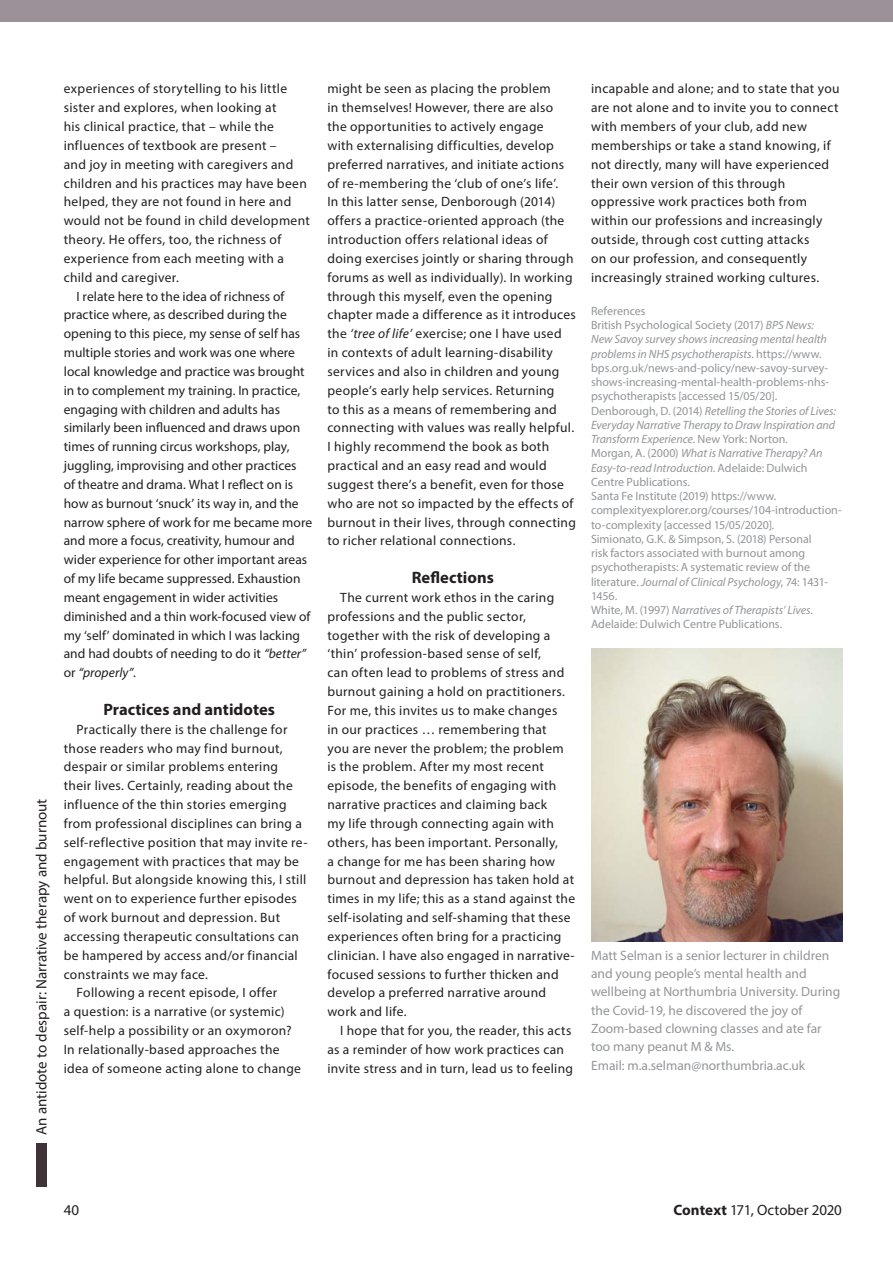
<style>
.page{position:relative;width:893px;height:1263px;background:#fff}
.page>*{position:absolute;margin:0;border:0;box-sizing:border-box;transform-origin:0 0}
.t1{font:700 16.5px "Myriad Pro";color:#231f20}
.t2{font:15px "Myriad Pro";color:#231f20}
.t3{font:13.5px/18.9px "Myriad Pro";letter-spacing:.02em;color:#231f20}
.t4{font:13.5px "Myriad Pro";color:#231f20}
.t5{font:13.5px/18.3px "Myriad Pro";color:#939598}
.t6{font:italic 13.5px "Myriad Pro";letter-spacing:.005em;color:#231f20}
.t7{font:12px/14.2px "Myriad Pro";letter-spacing:-.005em;color:#939598}
.s1{font-style:italic}
.s2{font-style:normal}
.s3{font-weight:700}
</style>
<div class="page">
<div style="left:36px;top:1143px;width:11px;height:43px;background:#403239"></div>
<div style="left:0;top:0;width:893px;height:21px;background:#9c9199"></div>
<img style="left:592px;top:648px;width:251px;height:293px">
<p class="t2" style="left:36px;top:1135px;width:338px;rotate:-90deg">An antidote to despair: Narrative therapy and burnout</p>
<p class="t3" style="left:64px;top:81px;width:225px">experiences of storytelling to his little</p>
<p class="t3" style="left:64px;top:100px;width:214px">sister and explores, when looking at</p>
<p class="t3" style="left:64px;top:118px;width:212px">his clinical practice, that – while the</p>
<p class="t3" style="left:64px;top:137px;width:214px">influences of textbook are present –</p>
<p class="t3" style="left:64px;top:156px;width:231px">and joy in meeting with caregivers and</p>
<p class="t3" style="left:64px;top:175px;width:245px">children and his practices may have been</p>
<p class="t3" style="left:64px;top:194px;width:229px">helped, they are not found in here and</p>
<p class="t3" style="left:64px;top:213px;width:248px">would not be found in child development</p>
<p class="t3" style="left:64px;top:231px;width:219px">theory. He offers, too, the richness of</p>
<p class="t3" style="left:64px;top:250px;width:222px">experience from each meeting with a</p>
<p class="t3" style="left:64px;top:269px;width:117px">child and caregiver.</p>
<p class="t4" style="left:76px;top:291px;width:210px">I relate here to the idea of richness of</p>
<p class="t3" style="left:64px;top:307px;width:225px">practice where, as described during the</p>
<p class="t3" style="left:64px;top:326px;width:238px">opening to this piece, my sense of self has</p>
<p class="t3" style="left:64px;top:344px;width:233px">multiple stories and work was one where</p>
<p class="t3" style="left:64px;top:363px;width:242px">local knowledge and practice was brought</p>
<p class="t4" style="left:64px;top:385px;width:238px">in to complement my training. In practice,</p>
<p class="t4" style="left:64px;top:404px;width:218px">engaging with children and adults has</p>
<p class="t4" style="left:64px;top:423px;width:238px">similarly been influenced and draws upon</p>
<p class="t4" style="left:64px;top:442px;width:227px">times of running circus workshops, play,</p>
<p class="t4" style="left:64px;top:460px;width:234px">juggling, improvising and other practices</p>
<p class="t4" style="left:64px;top:479px;width:231px">of theatre and drama. What I reflect on is</p>
<p class="t3" style="left:64px;top:495px;width:236px">how as burnout ‘snuck’ its way in, and the</p>
<p class="t3" style="left:64px;top:514px;width:250px">narrow sphere of work for me became more</p>
<p class="t4" style="left:64px;top:536px;width:233px">and more a focus, creativity, humour and</p>
<p class="t3" style="left:64px;top:552px;width:245px">wider experience for other important areas</p>
<p class="t3" style="left:64px;top:570px;width:238px">of my life became suppressed. Exhaustion</p>
<p class="t3" style="left:64px;top:589px;width:216px">meant engagement in wider activities</p>
<p class="t4" style="left:64px;top:611px;width:248px">diminished and a thin work-focused view of</p>
<p class="t4" style="left:64px;top:630px;width:238px">my ‘self’ dominated in which I was lacking</p>
<p class="t3" style="left:64px;top:646px;width:244px">and had doubts of needing to do it <span class="s1">“better”</span></p>
<p class="t6" style="left:64px;top:668px;width:74px"><span class="s2">or</span> “properly”<span class="s2">.</span></p>
<p class="t1" style="left:103px;top:703px;width:173px">Practices and antidotes</p>
<p class="t3" style="left:76px;top:721px;width:212px">Practically there is the challenge for</p>
<p class="t3" style="left:64px;top:740px;width:220px">those readers who may find burnout,</p>
<p class="t3" style="left:64px;top:759px;width:216px">despair or similar problems entering</p>
<p class="t3" style="left:64px;top:778px;width:231px">their lives. Certainly, reading about the</p>
<p class="t3" style="left:64px;top:797px;width:224px">influence of the thin stories emerging</p>
<p class="t3" style="left:64px;top:815px;width:240px">from professional disciplines can bring a</p>
<p class="t3" style="left:64px;top:834px;width:245px">self-reflective position that may invite re-</p>
<p class="t3" style="left:64px;top:853px;width:237px">engagement with practices that may be</p>
<p class="t3" style="left:64px;top:872px;width:244px">helpful. But alongside knowing this, I still</p>
<p class="t3" style="left:64px;top:891px;width:235px">went on to experience further episodes</p>
<p class="t3" style="left:64px;top:910px;width:218px">of work burnout and depression. But</p>
<p class="t3" style="left:64px;top:928px;width:237px">accessing therapeutic consultations can</p>
<p class="t3" style="left:64px;top:947px;width:235px">be hampered by access and/or financial</p>
<p class="t3" style="left:64px;top:966px;width:146px">constraints we may face.</p>
<p class="t3" style="left:76px;top:985px;width:202px">Following a recent episode, I offer</p>
<p class="t3" style="left:64px;top:1004px;width:222px">a question: is a narrative (or systemic)</p>
<p class="t3" style="left:64px;top:1023px;width:229px">self-help a possibility or an oxymoron?</p>
<p class="t3" style="left:64px;top:1041px;width:217px">In relationally-based approaches the</p>
<p class="t3" style="left:64px;top:1060px;width:239px">idea of someone acting alone to change</p>
<p class="t3" style="left:327px;top:81px;width:250px">might be seen as placing the problem<br>in themselves! However, there are also<br>the opportunities to actively engage<br>with externalising difficulties, develop preferred narratives, and initiate actions of re-membering the ‘club of one’s life’.<br>In this latter sense, Denborough (2014) offers a practice-oriented approach (the introduction offers relational ideas of doing exercises jointly or sharing through forums as well as individually). In working through this myself, even the opening chapter made a difference as it introduces the <span class="s1">‘tree of life’</span> exercise; one I have used<br>in contexts of adult learning-disability services and also in children and young people’s early help services. Returning<br>to this as a means of remembering and connecting with values was really helpful.<br>I highly recommend the book as both practical and an easy read and would suggest there’s a benefit, even for those who are not so impacted by the effects of burnout in their lives, through connecting to richer relational connections.</p>
<p class="t1" style="left:412px;top:571px;width:84px">Reflections</p>
<p class="t3" style="left:327px;top:589px;width:249px;text-indent:13px">The current work ethos in the caring professions and the public sector, together with the risk of developing a ‘thin’ profession-based sense of self,<br>can often lead to problems of stress and burnout gaining a hold on practitioners.<br>For me, this invites us to make changes<br>in our practices … remembering that<br>you are never the problem; the problem is the problem. After my most recent episode, the benefits of engaging with narrative practices and claiming back<br>my life through connecting again with others, has been important. Personally,<br>a change for me has been sharing how burnout and depression has taken hold at times in my life; this as a stand against the self-isolating and self-shaming that these experiences often bring for a practicing clinician. I have also engaged in narrative&shy;focused sessions to further thicken and develop a preferred narrative around work and life.</p>
<p class="t3" style="left:327px;top:1023px;width:247px;text-indent:13px">I hope that for you, the reader, this acts as a reminder of how work practices can invite stress and in turn, lead us to feeling</p>
<p class="t3" style="left:591px;top:81px;width:250px">incapable and alone; and to state that you are not alone and to invite you to connect with members of your club, add new memberships or take a stand knowing, if not directly, many will have experienced their own version of this through oppressive work practices both from within our professions and increasingly outside, through cost cutting attacks<br>on our profession, and consequently increasingly strained working cultures.</p>
<p class="t7" style="left:591px;top:305px;width:252px">References<br>British Psychological Society (2017) <span class="s1">BPS News:<br>New Savoy survey shows increasing mental health problems in NHS psychotherapists.</span> https://www. bps.org.uk/news-and-policy/new-savoy-survey&shy;shows-increasing-mental-health-problems-nhs&shy;psychotherapists [accessed 15/05/20].<br>Denborough, D. (2014) <span class="s1">Retelling the Stories of Lives:<br>Everyday Narrative Therapy to Draw Inspiration and Transform Experience.</span> New York: Norton.<br>Morgan, A. (2000) <span class="s1">What is Narrative Therapy? An Easy-to-read Introduction.</span> Adelaide: Dulwich Centre Publications.<br>Santa Fe Institute (2019) https://www. complexityexplorer.org/courses/104-introduction&shy;to-complexity [accessed 15/05/2020].<br>Simionato, G.K. &amp; Simpson, S. (2018) Personal<br>risk factors associated with burnout among psychotherapists: A systematic review of the literature. <span class="s1">Journal of Clinical Psychology</span>, 74: 1431- 1456.<br>White, M. (1997) <span class="s1">Narratives of Therapists’ Lives.<br></span>Adelaide: Dulwich Centre Publications.</p>
<p class="t5" style="left:591px;top:948px;width:251px">Matt Selman is a senior lecturer in children and young people’s mental health and wellbeing at Northumbria University. During the Covid-19, he discovered the joy of Zoom-based clowning classes and ate far too many peanut M &amp; Ms.<br>Email: m.a.selman@northumbria.ac.uk</p>
<p class="t2" style="left:64px;top:1204px;width:17px">40</p>
<p class="t2" style="left:673px;top:1204px;width:170px"><span class="s3">Context</span> 171, October 2020</p>
</div>
